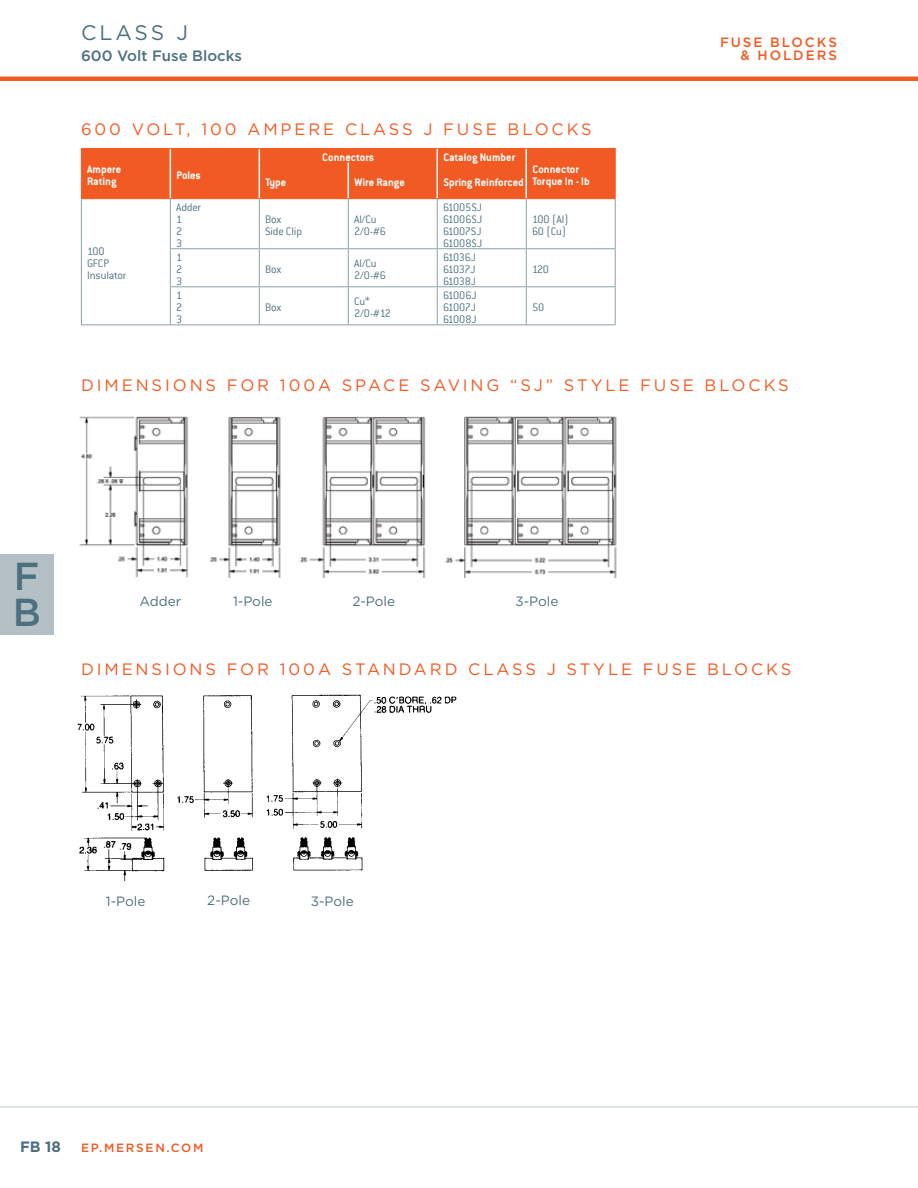
<style>
.page{position:relative;width:918px;height:1188px;background:#fff}
.page>*{position:absolute;margin:0;border:0;box-sizing:border-box;transform-origin:0 0}
.t1{font:500 39px/36px "Gotham";color:#4c7080}
.t2{font:21px "Gotham";letter-spacing:.135em;color:#4c7080}
.t3{font:16.5px "Gotham";letter-spacing:.175em;color:#f15a22}
.t4{font:500 15px "Gotham";color:#4c7080}
.t5{font:700 15px "Gotham";color:#4c7080}
.t6{font:13.5px "Gotham";color:#4c7080}
.t7{font:500 13.5px/13.5px "Gotham";letter-spacing:.14em;color:#f15a22;text-align:right}
.t8{font:300 12px/12px "Conduit ITC Std";letter-spacing:-.015em;color:#4c7080}
.t9{font:700 12px/12px "Conduit ITC Std";color:#fff}
.t10{font:500 12px "Gotham";letter-spacing:.14em;color:#f15a22}
</style>
<div class="page">
<div style="left:0;top:76px;width:918px;height:5px;background:#f15a22"></div>
<hr style="left:0;top:1107px;width:918px;height:1px;background:#bec8cd">
<div style="left:0;top:554px;width:54px;height:81px;background:#b4c0c5"></div>
<img style="left:79px;top:416px;width:538px;height:161px">
<img style="left:77px;top:694px;width:380px;height:186px">
<div style="left:202px;top:879px;width:55px;height:41px;background:#fff"></div>
<div style="left:306px;top:879px;width:54px;height:44px;background:#fff"></div>
<div style="left:81px;top:149px;width:535px;height:49px;background:#f15a22"></div>
<hr style="left:615px;top:163px;width:1px;height:35px;background:#f15a22">
<hr style="left:81px;top:148px;width:89px;height:1px;background:#f15a22">
<hr style="left:170px;top:148px;width:89px;height:1px;background:#f15a22">
<hr style="left:81px;top:198px;width:89px;height:1px;background:#f15a22">
<hr style="left:170px;top:198px;width:89px;height:1px;background:#f15a22">
<hr style="left:259px;top:148px;width:89px;height:1px;background:#f15a22">
<hr style="left:348px;top:148px;width:89px;height:1px;background:#f15a22">
<hr style="left:437px;top:148px;width:89px;height:1px;background:#f15a22">
<hr style="left:526px;top:148px;width:90px;height:1px;background:#f15a22">
<hr style="left:526px;top:198px;width:90px;height:1px;background:#f15a22">
<hr style="left:259px;top:198px;width:89px;height:1px;background:#f15a22">
<hr style="left:348px;top:198px;width:89px;height:1px;background:#f15a22">
<hr style="left:437px;top:198px;width:89px;height:1px;background:#f15a22">
<hr style="left:81px;top:199px;width:1px;height:50px;background:#8ba1a9">
<hr style="left:81px;top:249px;width:1px;height:38px;background:#8ba1a9">
<hr style="left:81px;top:287px;width:1px;height:37px;background:#8ba1a9">
<hr style="left:81px;top:324px;width:89px;height:1px;background:#8ba1a9">
<hr style="left:170px;top:199px;width:1px;height:49px;background:#8ba1a9">
<hr style="left:259px;top:199px;width:1px;height:49px;background:#8ba1a9">
<hr style="left:348px;top:199px;width:1px;height:49px;background:#8ba1a9">
<hr style="left:437px;top:199px;width:1px;height:49px;background:#8ba1a9">
<hr style="left:526px;top:199px;width:1px;height:49px;background:#8ba1a9">
<hr style="left:615px;top:199px;width:1px;height:49px;background:#8ba1a9">
<hr style="left:170px;top:248px;width:89px;height:1px;background:#8ba1a9">
<hr style="left:170px;top:249px;width:1px;height:37px;background:#8ba1a9">
<hr style="left:259px;top:248px;width:89px;height:1px;background:#8ba1a9">
<hr style="left:259px;top:249px;width:1px;height:37px;background:#8ba1a9">
<hr style="left:348px;top:248px;width:89px;height:1px;background:#8ba1a9">
<hr style="left:348px;top:249px;width:1px;height:37px;background:#8ba1a9">
<hr style="left:437px;top:248px;width:89px;height:1px;background:#8ba1a9">
<hr style="left:437px;top:249px;width:1px;height:37px;background:#8ba1a9">
<hr style="left:526px;top:248px;width:90px;height:1px;background:#8ba1a9">
<hr style="left:526px;top:249px;width:1px;height:37px;background:#8ba1a9">
<hr style="left:615px;top:249px;width:1px;height:37px;background:#8ba1a9">
<hr style="left:170px;top:286px;width:89px;height:1px;background:#8ba1a9">
<hr style="left:170px;top:287px;width:1px;height:37px;background:#8ba1a9">
<hr style="left:259px;top:286px;width:89px;height:1px;background:#8ba1a9">
<hr style="left:259px;top:287px;width:1px;height:37px;background:#8ba1a9">
<hr style="left:348px;top:286px;width:89px;height:1px;background:#8ba1a9">
<hr style="left:348px;top:287px;width:1px;height:37px;background:#8ba1a9">
<hr style="left:437px;top:286px;width:89px;height:1px;background:#8ba1a9">
<hr style="left:437px;top:287px;width:1px;height:37px;background:#8ba1a9">
<hr style="left:526px;top:286px;width:90px;height:1px;background:#8ba1a9">
<hr style="left:526px;top:287px;width:1px;height:37px;background:#8ba1a9">
<hr style="left:615px;top:287px;width:1px;height:37px;background:#8ba1a9">
<hr style="left:170px;top:324px;width:89px;height:1px;background:#8ba1a9">
<hr style="left:259px;top:324px;width:89px;height:1px;background:#8ba1a9">
<hr style="left:348px;top:324px;width:89px;height:1px;background:#8ba1a9">
<hr style="left:437px;top:324px;width:89px;height:1px;background:#8ba1a9">
<hr style="left:526px;top:324px;width:90px;height:1px;background:#8ba1a9">
<h2 class="t2" style="left:81px;top:19px;width:109px">CLASS J</h2>
<p class="t4" style="left:81px;top:45px;width:163px">600 Volt Fuse Blocks</p>
<h3 class="t3" style="left:81px;top:118px;width:512px">600 VOLT, 100 AMPERE CLASS J FUSE BLOCKS</h3>
<p class="t9" style="left:87px;top:163px;width:36px">Ampere<br>Rating</p>
<p class="t9" style="left:177px;top:169px;width:26px">Poles</p>
<p class="t9" style="left:322px;top:151px;width:54px">Connectors</p>
<p class="t9" style="left:443px;top:151px;width:73px">Catalog Number</p>
<p class="t9" style="left:532px;top:163px;width:48px">Connector</p>
<p class="t9" style="left:265px;top:176px;width:22px">Type</p>
<p class="t9" style="left:354px;top:176px;width:52px">Wire Range</p>
<p class="t9" style="left:443px;top:176px;width:148px">Spring Reinforced Torque In - lb</p>
<p class="t8" style="left:87px;top:245px;width:41px">100<br>GFCP<br>Insulator</p>
<p class="t8" style="left:176px;top:201px;width:27px">Adder<br>1<br>2<br>3</p>
<p class="t8" style="left:176px;top:251px;width:8px;text-align:justify">1<br>2<br>3</p>
<p class="t8" style="left:265px;top:213px;width:38px">Box<br>Side Clip</p>
<p class="t8" style="left:354px;top:213px;width:33px">Al/Cu<br>2/0-#6</p>
<p class="t8" style="left:443px;top:201px;width:40px;text-align:justify">61005SJ 61006SJ 61007SJ 61008SJ</p>
<p class="t8" style="left:532px;top:213px;width:38px">100 (Al)<br>60 (Cu)</p>
<p class="t8" style="left:265px;top:263px;width:18px">Box</p>
<p class="t8" style="left:354px;top:257px;width:33px">Al/Cu<br>2/0-#6</p>
<p class="t8" style="left:443px;top:251px;width:34px;text-align:justify">61036J 61037J 61038J</p>
<p class="t8" style="left:532px;top:263px;width:18px">120</p>
<p class="t8" style="left:176px;top:289px;width:8px;text-align:justify">1<br>2<br>3</p>
<p class="t8" style="left:265px;top:301px;width:18px">Box</p>
<p class="t8" style="left:354px;top:295px;width:38px">Cu*<br>2/0-#12</p>
<p class="t8" style="left:443px;top:289px;width:35px;text-align:justify">61006J 61007J 61008J</p>
<p class="t8" style="left:532px;top:301px;width:14px">50</p>
<p class="t7" style="left:720px;top:35px;width:118px">FUSE BLOCKS &amp; HOLDERS</p>
<h3 class="t3" style="left:81px;top:374px;width:709px">DIMENSIONS FOR 100A SPACE SAVING “SJ” STYLE FUSE BLOCKS</h3>
<h1 class="t1" style="left:13px;top:558px;width:30px">F<br>B</h1>
<p class="t6" style="left:140px;top:593px;width:43px">Adder</p>
<p class="t6" style="left:233px;top:593px;width:41px">1-Pole</p>
<p class="t6" style="left:352px;top:593px;width:44px">2-Pole</p>
<p class="t6" style="left:515px;top:592px;width:44px">3-Pole</p>
<h3 class="t3" style="left:81px;top:658px;width:712px">DIMENSIONS FOR 100A STANDARD CLASS J STYLE FUSE BLOCKS</h3>
<p class="t6" style="left:106px;top:892px;width:41px">1-Pole</p>
<p class="t6" style="left:207px;top:892px;width:44px">2-Pole</p>
<p class="t6" style="left:311px;top:893px;width:44px">3-Pole</p>
<p class="t5" style="left:20px;top:1137px;width:42px">FB 18</p>
<p class="t10" style="left:81px;top:1140px;width:124px">EP.MERSEN.COM</p>
</div>
